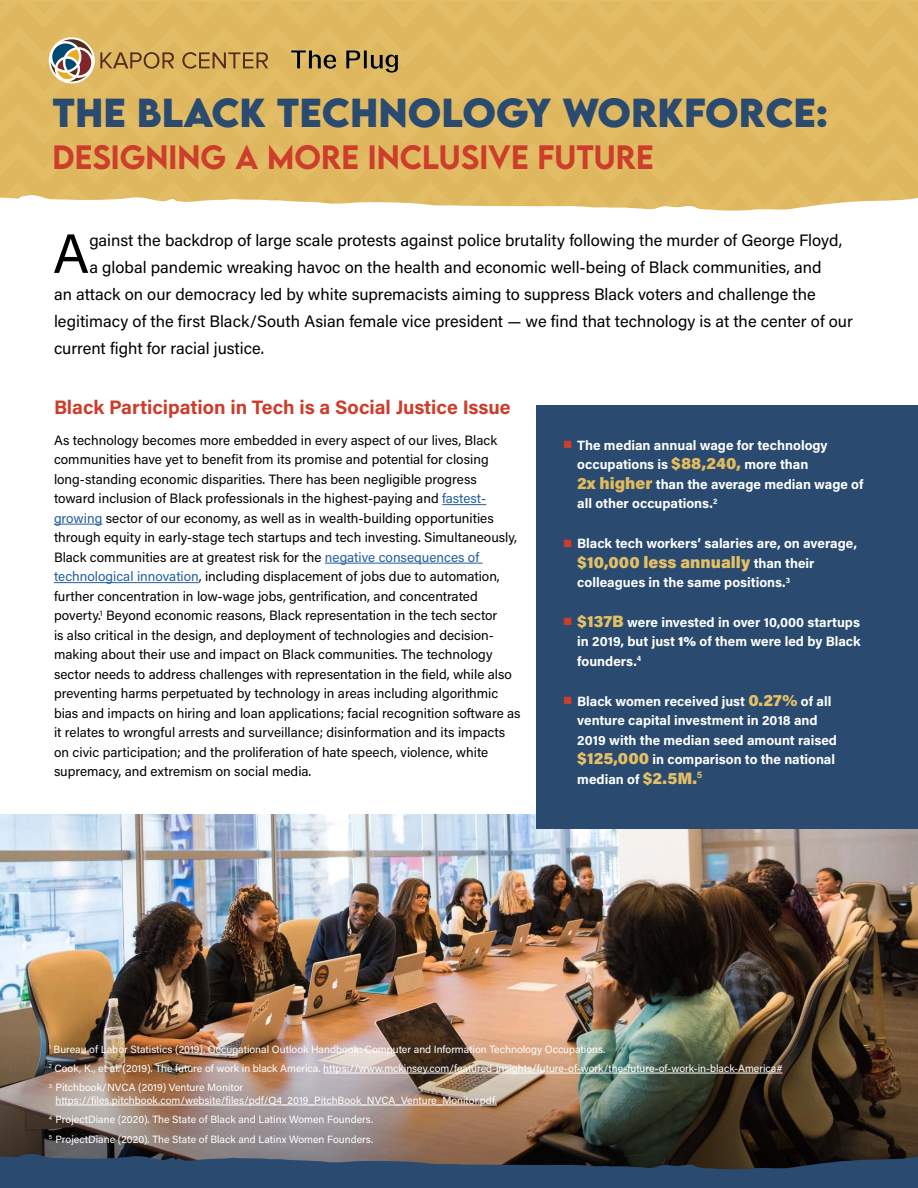
<style>
.page{position:relative;width:918px;height:1188px;background:#fff}
.page>*{position:absolute;margin:0;border:0;box-sizing:border-box;transform-origin:0 0}
.t1{font:55.35px "Acumin Pro";color:#000}
.t2{font:700 36px "LEMONMILK";color:#2a4b6f}
.t3{font:500 30px "LEMONMILK";color:#cd3d2b}
.t4{font:700 19.5px "Acumin Pro";color:#cd3d2b}
.t5{font:16.5px "Acumin Pro";color:#000}
.t6{font:900 16.5px "Acumin Pro";color:#e3bf68}
.t7{font:13.5px/19.5px "Acumin Pro";color:#000}
.t8{font:700 13.5px/19.5px "Acumin Pro";color:#fff}
.t9{font:10.5px/19.4px "Acumin Pro";color:#fff}
.s1{color:#215e9e}
.s2{color:#cd3d2b}
.s3{font-weight:900;font-size:16.5px;color:#e1bb5d}
.s4{font-weight:700;font-size:13.5px;color:#fff}
.s5{font-weight:900;font-size:16.5px;color:#e3bf68}
.s6{font-weight:900}
</style>
<div class="page">
<img style="left:0;top:814px;width:918px;height:187px">
<div style="left:537px;top:405px;width:381px;height:424px;background:#2a4b6f"></div>
<div style="left:0;top:2px;width:918px;height:193px;background:#dfb75e"></div>
<img style="left:0;top:195px;width:918px;height:16px">
<hr style="left:442px;top:504px;width:44px;height:1px;background:#215e9e">
<hr style="left:54px;top:524px;width:48px;height:1px;background:#215e9e">
<hr style="left:325px;top:563px;width:158px;height:1px;background:#215e9e">
<hr style="left:54px;top:582px;width:145px;height:1px;background:#215e9e">
<img style="left:0;top:1001px;width:918px;height:153px">
<svg style="left:49px;top:37px;width:125px;height:46px;background:#c5a76c"></svg>
<svg style="left:182px;top:52px;width:86px;height:17px"></svg>
<img style="left:278px;top:38px;width:134px;height:38px">
<img style="left:0;top:1154px;width:918px;height:34px">
<hr style="left:323px;top:1073px;width:460px;height:1px;background:#fff">
<hr style="left:56px;top:1105px;width:441px;height:1px;background:#fff">
<h2 class="t2" style="left:52px;top:88px;width:777px">THE BLACK TECHNOLOGY WORKFORCE:</h2>
<h3 class="t3" style="left:52px;top:138px;width:603px">DESIGNING A MORE INCLUSIVE FUTURE</h3>
<h1 class="t1" style="left:53px;top:215px;width:38px">A</h1>
<p class="t5" style="left:89px;top:229px;width:754px">gainst the backdrop of large scale protests against police brutality following the murder of George Floyd,</p>
<p class="t5" style="left:89px;top:256px;width:734px">a global pandemic wreaking havoc on the health and economic well-being of Black communities, and</p>
<p class="t5" style="left:54px;top:283px;width:763px">an attack on our democracy led by white supremacists aiming to suppress Black voters and challenge the</p>
<p class="t5" style="left:54px;top:310px;width:800px">legitimacy of the first Black/South Asian female vice president — we find that technology is at the center of our</p>
<p class="t5" style="left:54px;top:337px;width:212px">current fight for racial justice.</p>
<h3 class="t4" style="left:54px;top:394px;width:458px">Black Participation in Tech is a Social Justice Issue</h3>
<p class="t7" style="left:54px;top:430px;width:468px">As technology becomes more embedded in every aspect of our lives, Black communities have yet to benefit from its promise and potential for closing long-standing economic disparities. There has been negligible progress toward inclusion of Black professionals in the highest-paying and <span class="s1">fastest&shy;growing</span> sector of our economy, as well as in wealth-building opportunities through equity in early-stage tech startups and tech investing. Simultaneously, Black communities are at greatest risk for the <span class="s1">negative consequences of technological innovation</span>, including displacement of jobs due to automation, further concentration in low-wage jobs, gentrification, and concentrated poverty.<sup>1</sup> Beyond economic reasons, Black representation in the tech sector<br>is also critical in the design, and deployment of technologies and decision&shy;making about their use and impact on Black communities. The technology sector needs to address challenges with representation in the field, while also preventing harms perpetuated by technology in areas including algorithmic bias and impacts on hiring and loan applications; facial recognition software as it relates to wrongful arrests and surveillance; disinformation and its impacts on civic participation; and the proliferation of hate speech, violence, white supremacy, and extremism on social media.</p>
<p class="t8" style="left:577px;top:435px;width:288px;text-indent:-13px"><span class="s2">■</span> The median annual wage for technology occupations is <span class="s3">$88,240,</span> more than<br><span class="s3">2x higher</span> than the average median wage of all other occupations.<sup>2</sup></p>
<p class="t8" style="left:564px;top:533px;width:295px"><span class="s2">■</span> Black tech workers’ salaries are, on average,</p>
<p class="t6" style="left:577px;top:550px;width:239px">$10,000 less annually <span class="s4">than their</span></p>
<p class="t8" style="left:577px;top:572px;width:214px">colleagues in the same positions.<sup>3</sup></p>
<p class="t8" style="left:577px;top:612px;width:285px;text-align:justify;text-indent:-13px"><span class="s2">■</span> <span class="s5">$137B</span> were invested in over 10,000 startups in 2019, but just <span class="s6">1%</span> of them were led by Black founders.<sup>4</sup></p>
<p class="t8" style="left:577px;top:690px;width:261px;text-indent:-13px"><span class="s2">■</span> Black women received just <span class="s5">0.27%</span> of all venture capital investment in 2018 and 2019 with the median seed amount raised <span class="s5">$125,000</span> in comparison to the national median of <span class="s5">$2.5M.</span><sup>5</sup></p>
<p class="t9" style="left:49px;top:1039px;width:735px"><sup>1</sup> Bureau of Labor Statistics (2019). Occupational Outlook Handbook: Computer and Information Technology Occupations.<br><sup>2</sup> Cook, K., et al. (2019). The future of work in black America. https://www.mckinsey.com/featured-insights/future-of-work/the-future-of-work-in-black-America#<br><sup>3</sup> Pitchbook/NVCA (2019) Venture Monitor</p>
<p class="t9" style="left:49px;top:1090px;width:450px;text-indent:7px">https://files.pitchbook.com/website/files/pdf/Q4_2019_PitchBook_NVCA_Venture_Monitor.pdf.<br><sup>4</sup> ProjectDiane (2020). The State of Black and Latinx Women Founders.<br><sup>5</sup> ProjectDiane (2020). The State of Black and Latinx Women Founders.</p>
</div>
